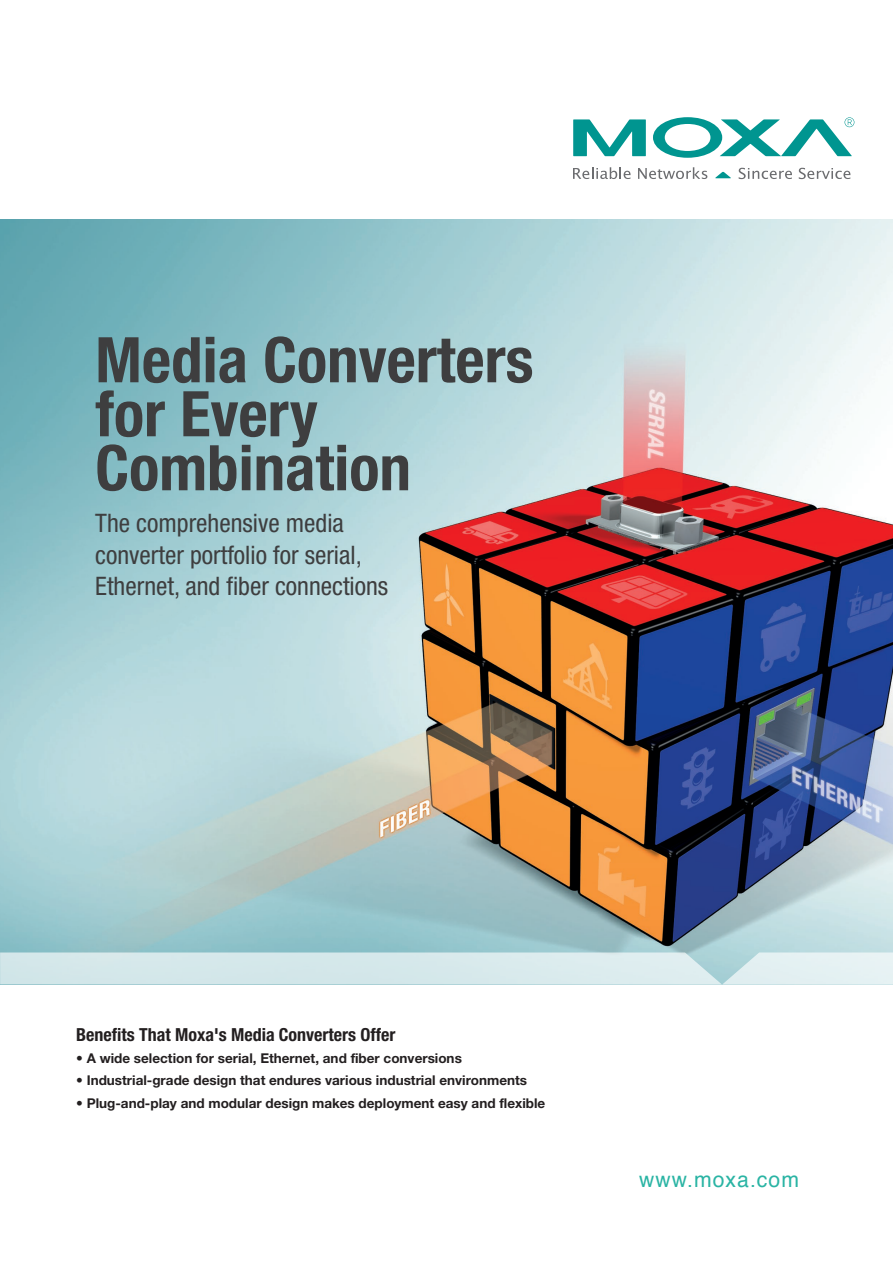
<style>
.page{position:relative;width:893px;height:1263px;background:#fff}
.page>*{position:absolute;margin:0;border:0;box-sizing:border-box;transform-origin:0 0}
.t1{font:700 condensed 63px/54px "Helvetica Neue";color:#3e3e3f}
.t2{font:condensed 25.5px/31.5px "Helvetica Neue";color:#3e3e3f}
.t3{font:21.15px "Helvetica";letter-spacing:.05em;color:#2ab4a4}
.t4{font:700 condensed 18px "Helvetica Neue";color:#231f20}
.t5{font:700 13.5px "Helvetica Neue";color:#231f20}
</style>
<div class="page">
<img style="left:0;top:219px;width:893px;height:733px">
<svg style="left:653px;top:117px;width:201px;height:41px"></svg>
<svg style="left:573px;top:119px;width:73px;height:37px"></svg>
<svg style="left:573px;top:167px;width:57px;height:12px"></svg>
<svg style="left:638px;top:167px;width:69px;height:12px"></svg>
<svg style="left:739px;top:168px;width:53px;height:11px"></svg>
<svg style="left:799px;top:168px;width:51px;height:11px"></svg>
<svg style="left:715px;top:172px;width:16px;height:6px"></svg>
<svg style="left:0;top:952px;width:893px;height:32px"></svg>
<h1 class="t1" style="left:95px;top:332px;width:440px">Media Converters for Every<br>Combination</h1>
<h2 class="t2" style="left:95px;top:507px;width:295px">The comprehensive media converter portfolio for serial,<br>Ethernet, and fiber connections</h2>
<h3 class="t4" style="left:76px;top:1023px;width:321px">Benefits That Moxa's Media Converters Offer</h3>
<p class="t5" style="left:76px;top:1050px;width:387px">• A wide selection for serial, Ethernet, and fiber conversions</p>
<p class="t5" style="left:76px;top:1072px;width:452px">• Industrial-grade design that endures various industrial environments</p>
<p class="t5" style="left:76px;top:1095px;width:471px">• Plug-and-play and modular design makes deployment easy and flexible</p>
<h3 class="t3" style="left:639px;top:1163px;width:161px">www.moxa.com</h3>
</div>
